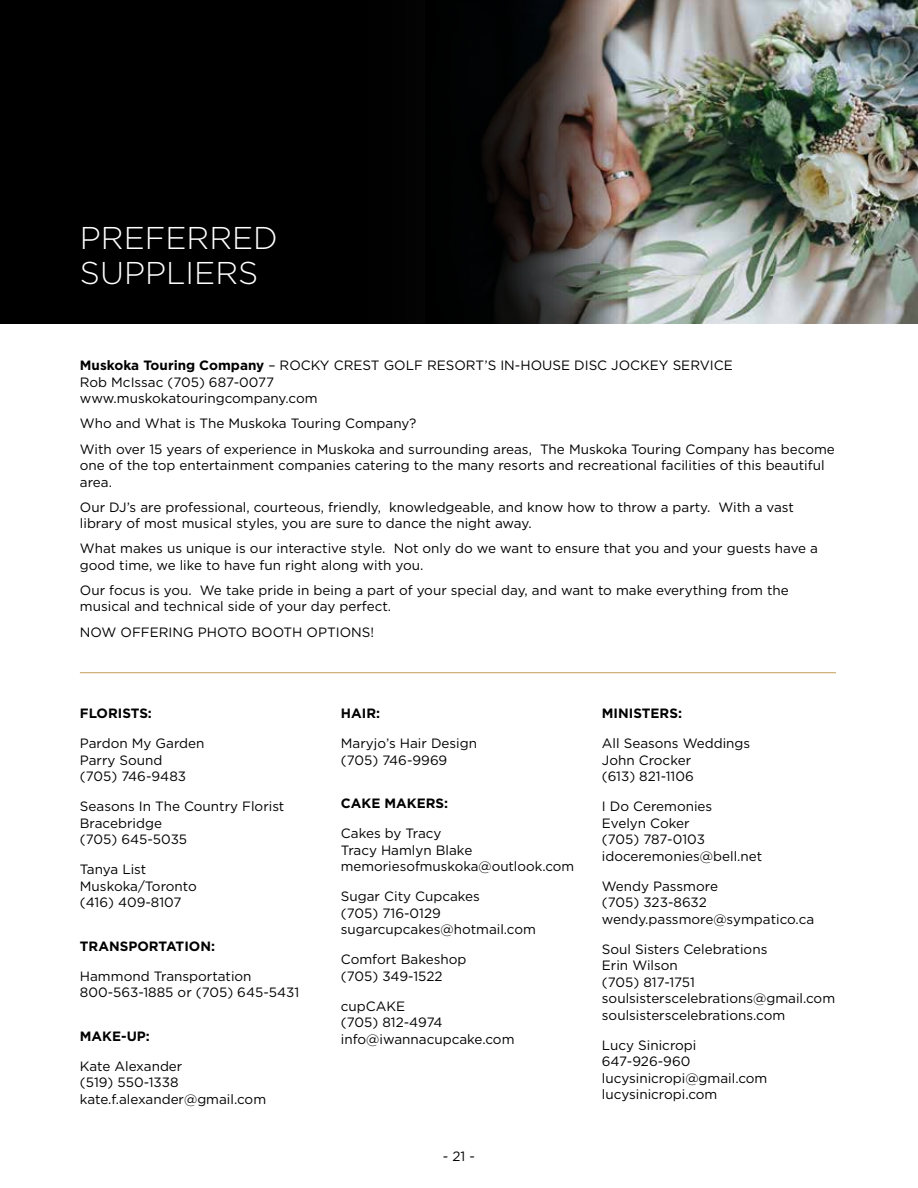
<style>
.page{position:relative;width:918px;height:1188px;background:#fff}
.page>*{position:absolute;margin:0;border:0;box-sizing:border-box;transform-origin:0 0}
.t1{font:300 31.5px/34.5px "Gotham";color:#fff}
.t2{font:13.5px/16.5px "Gotham";color:#000}
.t3{font:700 13.5px "Gotham";color:#000}
.s1{font-weight:700}
</style>
<div class="page">
<hr style="left:80px;top:672px;width:756px;height:1px;background:#c19c55">
<img style="left:619px;top:0;width:299px;height:324px">
<svg style="left:270px;top:0;width:349px;height:324px;background:#191615"></svg>
<div style="left:0;top:0;width:270px;height:324px;background:#000"></div>
<h1 class="t1" style="left:80px;top:220px;width:199px">PREFERRED<br>SUPPLIERS</h1>
<p class="t2" style="left:80px;top:357px;width:655px"><span class="s1">Muskoka Touring Company</span> – ROCKY CREST GOLF RESORT’S IN-HOUSE DISC JOCKEY SERVICE<br>Rob McIssac (705) 687-0077<br>www.muskokatouringcompany.com</p>
<p class="t2" style="left:80px;top:411px;width:756px;line-height:25.2px">Who and What is The Muskoka Touring Company?<br>With over 15 years of experience in Muskoka and surrounding areas, The Muskoka Touring Company has become</p>
<p class="t2" style="left:80px;top:457px;width:746px">one of the top entertainment companies catering to the many resorts and recreational facilities of this beautiful area.</p>
<p class="t2" style="left:80px;top:498px;width:716px">Our DJ’s are professional, courteous, friendly, knowledgeable, and know how to throw a party. With a vast library of most musical styles, you are sure to dance the night away.</p>
<p class="t2" style="left:80px;top:540px;width:740px">What makes us unique is our interactive style. Not only do we want to ensure that you and your guests have a good time, we like to have fun right along with you.</p>
<p class="t2" style="left:80px;top:582px;width:710px">Our focus is you. We take pride in being a part of your special day, and want to make everything from the musical and technical side of your day perfect.</p>
<p class="t2" style="left:80px;top:623px;width:296px">NOW OFFERING PHOTO BOOTH OPTIONS!</p>
<p class="t3" style="left:80px;top:705px;width:74px">FLORISTS:</p>
<p class="t2" style="left:80px;top:735px;width:126px">Pardon My Garden<br>Parry Sound<br>(705) 746-9483</p>
<p class="t2" style="left:80px;top:798px;width:206px">Seasons In The Country Florist<br>Bracebridge<br>(705) 645-5035</p>
<p class="t2" style="left:80px;top:861px;width:118px">Tanya List<br>Muskoka/Toronto (416) 409-8107</p>
<p class="t3" style="left:80px;top:937px;width:137px">TRANSPORTATION:</p>
<p class="t2" style="left:80px;top:968px;width:221px">Hammond Transportation<br>800-563-1885 or (705) 645-5431</p>
<p class="t3" style="left:80px;top:1027px;width:72px">MAKE-UP:</p>
<p class="t2" style="left:80px;top:1058px;width:188px">Kate Alexander<br>(519) 550-1338 kate.f.alexander@gmail.com</p>
<p class="t3" style="left:341px;top:705px;width:41px">HAIR:</p>
<p class="t2" style="left:341px;top:735px;width:138px">Maryjo’s Hair Design (705) 746-9969</p>
<p class="t3" style="left:341px;top:795px;width:109px">CAKE MAKERS:</p>
<p class="t2" style="left:341px;top:825px;width:235px">Cakes by Tracy<br>Tracy Hamlyn Blake memoriesofmuskoka@outlook.com</p>
<p class="t2" style="left:341px;top:888px;width:197px">Sugar City Cupcakes<br>(705) 716-0129 sugarcupcakes@hotmail.com</p>
<p class="t2" style="left:341px;top:951px;width:127px">Comfort Bakeshop (705) 349-1522</p>
<p class="t2" style="left:341px;top:998px;width:175px">cupCAKE<br>(705) 812-4974 info@iwannacupcake.com</p>
<p class="t2" style="left:443px;top:1148px;width:34px">- 21 -</p>
<p class="t3" style="left:602px;top:705px;width:82px">MINISTERS:</p>
<p class="t2" style="left:602px;top:735px;width:150px">All Seasons Weddings<br>John Crocker<br>(613) 821-1106</p>
<p class="t2" style="left:602px;top:798px;width:162px">I Do Ceremonies<br>Evelyn Coker<br>(705) 787-0103 idoceremonies@bell.net</p>
<p class="t2" style="left:602px;top:878px;width:214px">Wendy Passmore<br>(705) 323-8632 wendy.passmore@sympatico.ca</p>
<p class="t2" style="left:602px;top:941px;width:235px">Soul Sisters Celebrations<br>Erin Wilson<br>(705) 817-1751 soulsisterscelebrations@gmail.com soulsisterscelebrations.com</p>
<p class="t2" style="left:602px;top:1037px;width:167px">Lucy Sinicropi<br>647-926-960 lucysinicropi@gmail.com lucysinicropi.com</p>
</div>
